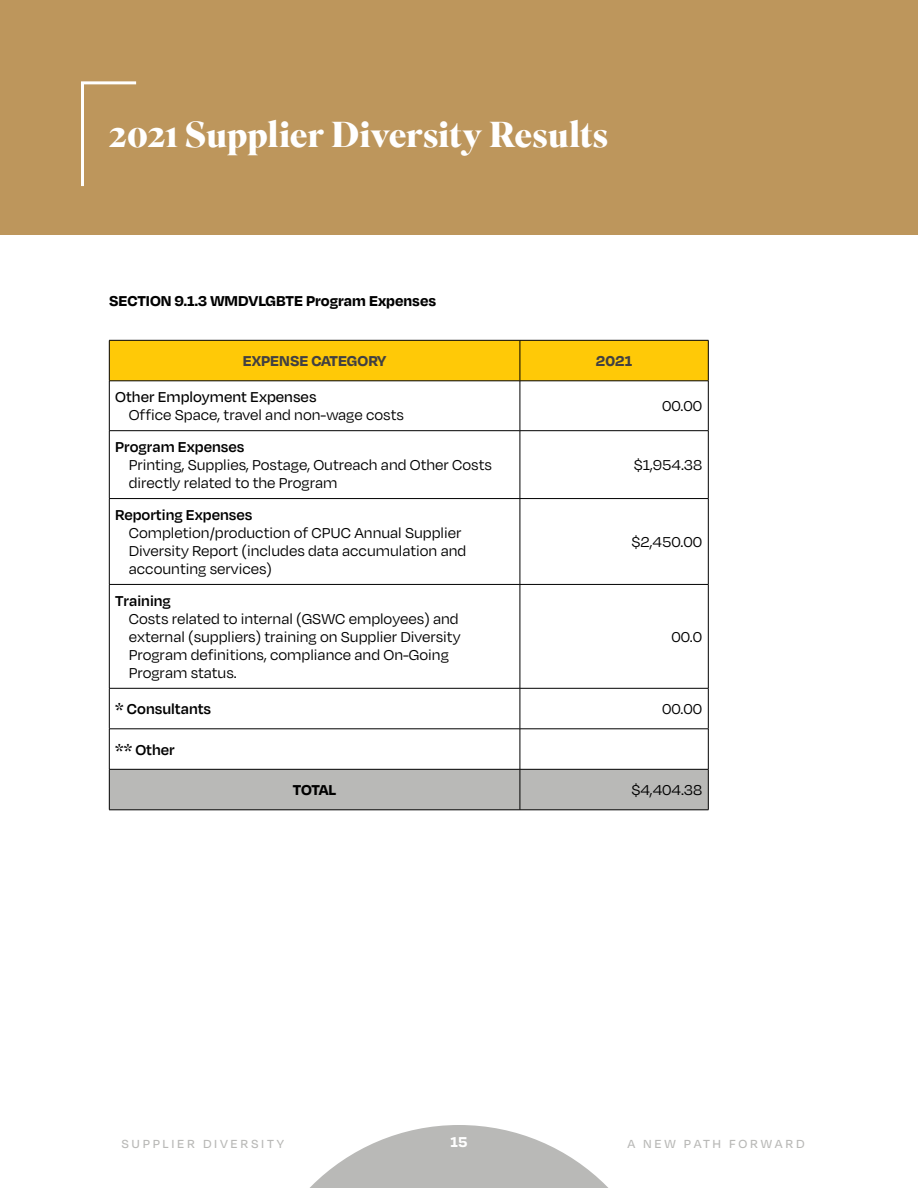
<style>
.page{position:relative;width:918px;height:1188px;background:#fff}
.page>*{position:absolute;margin:0;border:0;box-sizing:border-box;transform-origin:0 0}
.t1{font:700 36px "Superior Title";letter-spacing:-.01em;color:#fff}
.t2{font:16.5px/18px "Degular";color:#000}
.t3{font:600 16.5px "Degular";color:#000}
.t4{font:700 16.5px "Degular";color:#000}
.t5{font:500 16.5px "Degular";color:#000}
.t6{font:700 16.5px "Degular";color:#414042}
.t7{font:700 16.5px "Degular";color:#fff}
.t8{font:500 13.5px "Degular";letter-spacing:.2em;color:#b9b9b7}
</style>
<div class="page">
<svg style="left:310px;top:1125px;width:298px;height:63px"></svg>
<div style="left:0;top:0;width:918px;height:234px;background:#bd965c"></div>
<svg style="left:81px;top:81px;width:56px;height:105px"></svg>
<div style="left:110px;top:341px;width:598px;height:40px;background:#ffc907"></div>
<div style="left:110px;top:770px;width:598px;height:40px;background:#b9b9b7"></div>
<hr style="left:109px;top:340px;width:411px;height:1px;background:#000">
<hr style="left:109px;top:340px;width:1px;height:41px;background:#000">
<hr style="left:520px;top:340px;width:188px;height:1px;background:#000">
<hr style="left:708px;top:340px;width:1px;height:41px;background:#000">
<hr style="left:109px;top:381px;width:1px;height:49px;background:#000">
<hr style="left:708px;top:381px;width:1px;height:49px;background:#000">
<hr style="left:109px;top:431px;width:1px;height:67px;background:#000">
<hr style="left:708px;top:431px;width:1px;height:67px;background:#000">
<hr style="left:109px;top:499px;width:1px;height:85px;background:#000">
<hr style="left:708px;top:499px;width:1px;height:85px;background:#000">
<hr style="left:109px;top:585px;width:1px;height:103px;background:#000">
<hr style="left:708px;top:585px;width:1px;height:103px;background:#000">
<hr style="left:109px;top:688px;width:1px;height:41px;background:#000">
<hr style="left:708px;top:688px;width:1px;height:41px;background:#000">
<hr style="left:109px;top:729px;width:1px;height:40px;background:#000">
<hr style="left:708px;top:729px;width:1px;height:40px;background:#000">
<hr style="left:109px;top:769px;width:1px;height:41px;background:#000">
<hr style="left:708px;top:769px;width:1px;height:41px;background:#000">
<hr style="left:109px;top:810px;width:411px;height:1px;background:#000">
<hr style="left:520px;top:810px;width:188px;height:1px;background:#000">
<hr style="left:520px;top:340px;width:1px;height:41px;background:#000">
<hr style="left:109px;top:381px;width:411px;height:1px;background:#000">
<hr style="left:520px;top:381px;width:188px;height:1px;background:#000">
<hr style="left:520px;top:381px;width:1px;height:49px;background:#000">
<hr style="left:109px;top:430px;width:411px;height:1px;background:#000">
<hr style="left:520px;top:430px;width:188px;height:1px;background:#000">
<hr style="left:520px;top:431px;width:1px;height:67px;background:#000">
<hr style="left:109px;top:498px;width:411px;height:1px;background:#000">
<hr style="left:520px;top:498px;width:188px;height:1px;background:#000">
<hr style="left:520px;top:499px;width:1px;height:85px;background:#000">
<hr style="left:109px;top:584px;width:411px;height:1px;background:#000">
<hr style="left:520px;top:584px;width:188px;height:1px;background:#000">
<hr style="left:520px;top:585px;width:1px;height:103px;background:#000">
<hr style="left:109px;top:688px;width:411px;height:1px;background:#000">
<hr style="left:520px;top:688px;width:188px;height:1px;background:#000">
<hr style="left:520px;top:688px;width:1px;height:41px;background:#000">
<hr style="left:109px;top:729px;width:411px;height:1px;background:#000">
<hr style="left:520px;top:729px;width:188px;height:1px;background:#000">
<hr style="left:520px;top:729px;width:1px;height:40px;background:#000">
<hr style="left:109px;top:769px;width:411px;height:1px;background:#000">
<hr style="left:520px;top:769px;width:188px;height:1px;background:#000">
<hr style="left:520px;top:769px;width:1px;height:41px;background:#000">
<h1 class="t1" style="left:109px;top:112px;width:501px">2021 Supplier Diversity Results</h1>
<p class="t4" style="left:109px;top:290px;width:329px">SECTION 9.1.3 WMDVLGBTE Program Expenses</p>
<p class="t6" style="left:243px;top:350px;width:145px">EXPENSE CATEGORY</p>
<p class="t6" style="left:596px;top:350px;width:38px">2021</p>
<p class="t5" style="left:115px;top:387px;width:203px">Other Employment Expenses</p>
<p class="t2" style="left:129px;top:406px;width:277px">Office Space, travel and non-wage costs</p>
<p class="t2" style="left:662px;top:397px;width:42px">00.00</p>
<p class="t3" style="left:115px;top:437px;width:131px">Program Expenses</p>
<p class="t2" style="left:129px;top:455px;width:365px">Printing, Supplies, Postage, Outreach and Other Costs directly related to the Program</p>
<p class="t2" style="left:634px;top:455px;width:70px">$1,954.38</p>
<p class="t3" style="left:115px;top:505px;width:139px">Reporting Expenses</p>
<p class="t2" style="left:129px;top:523px;width:339px">Completion/production of CPUC Annual Supplier<br>Diversity Report (includes data accumulation and accounting services)</p>
<p class="t2" style="left:632px;top:532px;width:72px">$2,450.00</p>
<p class="t3" style="left:115px;top:591px;width:57px">Training</p>
<p class="t2" style="left:129px;top:609px;width:333px">Costs related to internal (GSWC employees) and external (suppliers) training on Supplier Diversity Program definitions, compliance and On-Going Program status.</p>
<p class="t2" style="left:671px;top:627px;width:32px">00.0</p>
<p class="t3" style="left:115px;top:699px;width:97px">* Consultants</p>
<p class="t2" style="left:662px;top:699px;width:42px">00.00</p>
<p class="t3" style="left:115px;top:739px;width:61px">** Other</p>
<p class="t4" style="left:293px;top:779px;width:45px">TOTAL</p>
<p class="t2" style="left:631px;top:780px;width:72px">$4,404.38</p>
<p class="t8" style="left:121px;top:1135px;width:164px">SUPPLIER DIVERSITY</p>
<p class="t7" style="left:450px;top:1132px;width:19px">15</p>
<p class="t8" style="left:627px;top:1135px;width:179px">A NEW PATH FORWARD</p>
</div>
